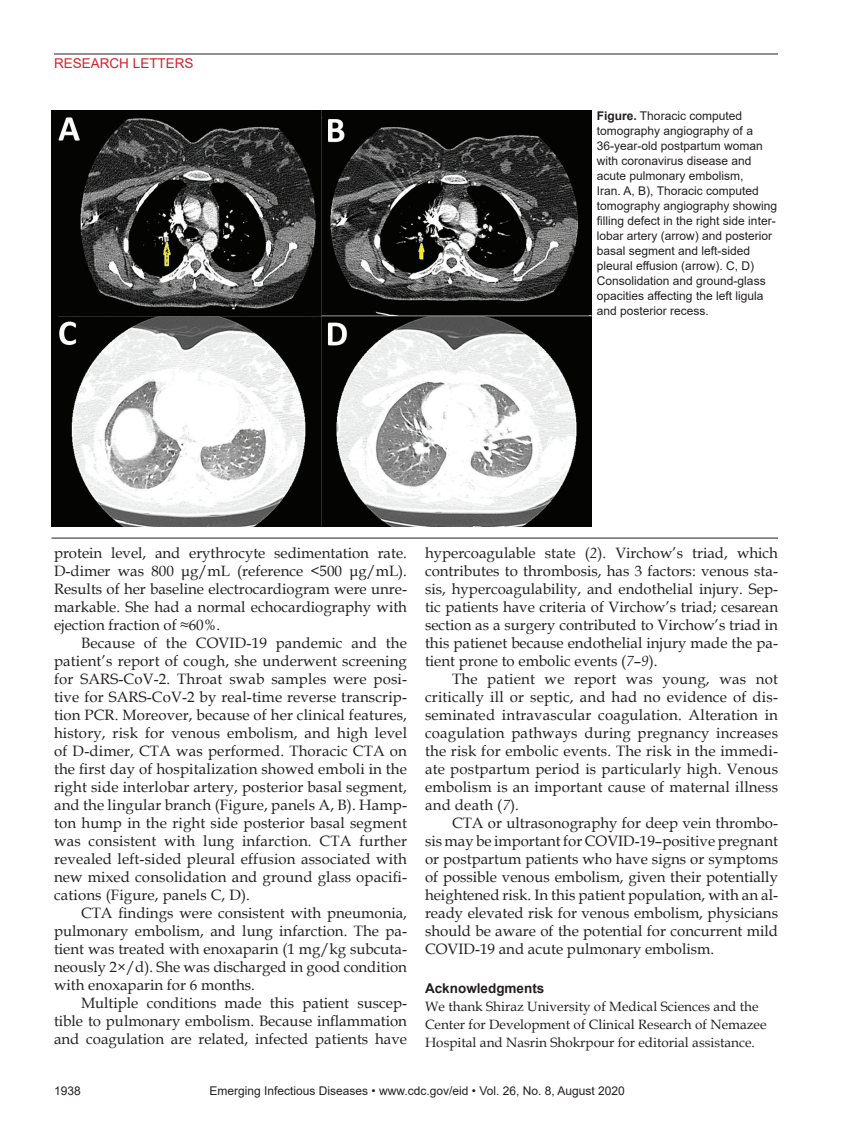
<style>
.page{position:relative;width:851px;height:1134px;background:#fff}
.page>*{position:absolute;margin:0;border:0;box-sizing:border-box;transform-origin:0 0}
.Body_Text{font:15px/18px "Book Antiqua";color:#231f20;text-align:justify}
.Acknowledgment{font:13.5px/18px "Book Antiqua";color:#231f20}
.t1{font:13.5px "Arial";color:#d1232a}
.Acknowledgment_Head{font:700 13.5px "Arial";color:#231f20}
.Figure_Legend{font:12px/15px "Arial";color:#231f20}
.s1{font-weight:700}
.s2{font-style:italic}
</style>
<div class="page">
<hr style="left:54px;top:54px;width:724px;height:1px;background:#231f20">
<img style="left:52px;top:111px;width:540px;height:415px">
<hr style="left:52px;top:538px;width:726px;height:1px;background:#231f20">
<p class="t1" style="left:54px;top:54px;width:141px">RESEARCH LETTERS</p>
<p class="Figure_Legend" style="left:596px;top:108px;width:182px"><span class="s1">Figure.</span> Thoracic computed tomography angiography of a<br>36-year-old postpartum woman with coronavirus disease and acute pulmonary embolism,<br>Iran. A, B), Thoracic computed tomography angiography showing filling defect in the right side inter&shy;lobar artery (arrow) and posterior basal segment and left-sided pleural effusion (arrow). C, D)<br>Consolidation and ground-glass opacities affecting the left ligula and posterior recess.</p>
<p class="Body_Text" style="left:54px;top:544px;width:354px">protein level, and erythrocyte sedimentation rate.<br>D-dimer was 800 μg/mL (reference &lt;500 μg/mL).<br>Results of her baseline electrocardiogram were unre&shy;markable. She had a normal echocardiography with ejection fraction of ≈60%.</p>
<p class="Body_Text" style="left:54px;top:634px;width:354px;text-indent:27px">Because of the COVID-19 pandemic and the patient’s report of cough, she underwent screening for SARS-CoV-2. Throat swab samples were posi&shy;tive for SARS-CoV-2 by real-time reverse transcrip&shy;tion PCR. Moreover, because of her clinical features, history, risk for venous embolism, and high level of D-dimer, CTA was performed. Thoracic CTA on the first day of hospitalization showed emboli in the right side interlobar artery, posterior basal segment, and the lingular branch (Figure, panels A, B). Hamp&shy;ton hump in the right side posterior basal segment was consistent with lung infarction. CTA further revealed left-sided pleural effusion associated with new mixed consolidation and ground glass opacifi&shy;cations (Figure, panels C, D).</p>
<p class="Body_Text" style="left:54px;top:904px;width:354px;text-indent:27px">CTA findings were consistent with pneumonia, pulmonary embolism, and lung infarction. The pa&shy;tient was treated with enoxaparin (1 mg/kg subcuta&shy;neously 2×/d). She was discharged in good condition with enoxaparin for 6 months.</p>
<p class="Body_Text" style="left:54px;top:994px;width:354px;text-indent:27px">Multiple conditions made this patient suscep&shy;tible to pulmonary embolism. Because inflammation and coagulation are related, infected patients have</p>
<p class="Body_Text" style="left:425px;top:544px;width:354px">hypercoagulable state (<span class="s2">2</span>). Virchow’s triad, which contributes to thrombosis, has 3 factors: venous sta&shy;sis, hypercoagulability, and endothelial injury. Sep&shy;tic patients have criteria of Virchow’s triad; cesarean section as a surgery contributed to Virchow’s triad in this patienet because endothelial injury made the pa&shy;tient prone to embolic events (<span class="s2">7</span>–<span class="s2">9</span>).</p>
<p class="Body_Text" style="left:425px;top:670px;width:354px;text-indent:27px">The patient we report was young, was not critically ill or septic, and had no evidence of dis&shy;seminated intravascular coagulation. Alteration in coagulation pathways during pregnancy increases the risk for embolic events. The risk in the immedi&shy;ate postpartum period is particularly high. Venous embolism is an important cause of maternal illness and death (<span class="s2">7</span>).</p>
<p class="Body_Text" style="left:425px;top:814px;width:354px;text-indent:27px">CTA or ultrasonography for deep vein thrombo&shy;sis may be important for COVID-19–positive pregnant or postpartum patients who have signs or symptoms of possible venous embolism, given their potentially heightened risk. In this patient population, with an al&shy;ready elevated risk for venous embolism, physicians should be aware of the potential for concurrent mild COVID-19 and acute pulmonary embolism.</p>
<p class="Acknowledgment_Head" style="left:425px;top:978px;width:121px">Acknowledgments</p>
<p class="Acknowledgment" style="left:425px;top:997px;width:343px">We thank Shiraz University of Medical Sciences and the<br>Center for Development of Clinical Research of Nemazee<br>Hospital and Nasrin Shokrpour for editorial assistance.</p>
<p class="Figure_Legend" style="left:54px;top:1084px;width:28px">1938</p>
<p class="Figure_Legend" style="left:209px;top:1084px;width:417px">Emerging Infectious Diseases • www.cdc.gov/eid • Vol. 26, No. 8, August 2020</p>
</div>
